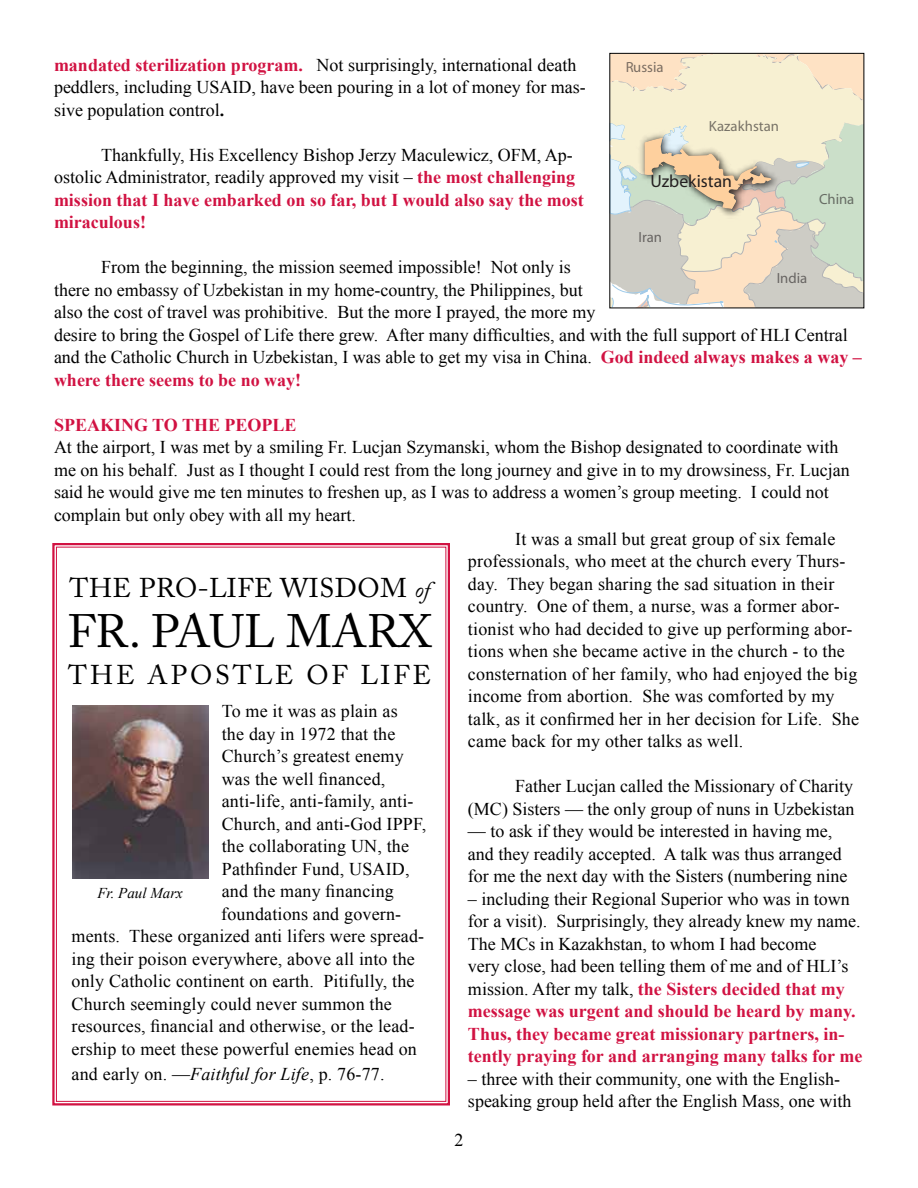
<style>
.page{position:relative;width:918px;height:1188px;background:#fff}
.page>*{position:absolute;margin:0;border:0;box-sizing:border-box;transform-origin:0 0}
.t1{font:46.5px "Adobe Caslon";color:#000}
.t2{font:27px "Adobe Caslon";letter-spacing:.02em;color:#000}
.t3{font:27px "Adobe Caslon";letter-spacing:.11em;color:#000}
.t4{font:18px/22.5px "Times New Roman";color:#000}
.t5{font:700 18px "Times New Roman";color:#d11242}
.t6{font:17.7px "Myriad";color:#231f20}
.t7{font:italic 15px "Times New Roman";color:#000}
.t8{font:14.7px "Myriad";color:#231f20}
.s1{font-weight:700;color:#d11242}
.s2{font-weight:700}
.s3{font-style:italic;font-size:22.5px}
.s4{font-style:italic}
</style>
<div class="page">
<svg style="left:612px;top:55px;width:250px;height:251px"></svg>
<svg style="left:52px;top:543px;width:398px;height:563px"></svg>
<p class="t4" style="left:54px;top:53px;width:533px"><span class="s1">mandated sterilization program.</span> Not surprisingly, international death peddlers, including USAID, have been pouring in a lot of money for mas&shy;sive population control<span class="s2">.</span></p>
<p class="t4" style="left:54px;top:143px;width:531px;text-indent:47px">Thankfully, His Excellency Bishop Jerzy Maculewicz, OFM, Ap&shy;ostolic Administrator, readily approved my visit – <span class="s1">the most challenging mission that I have embarked on so far, but I would also say the most miraculous!</span></p>
<p class="t4" style="left:54px;top:256px;width:809px;text-indent:47px">From the beginning, the mission seemed impossible! Not only is<br>there no embassy of Uzbekistan in my home-country, the Philippines, but<br>also the cost of travel was prohibitive. But the more I prayed, the more my<br>desire to bring the Gospel of Life there grew. After many difficulties, and with the full support of HLI Central and the Catholic Church in Uzbekistan, I was able to get my visa in China. <span class="s1">God indeed always makes a way – where there seems to be no way!</span></p>
<p class="t5" style="left:54px;top:415px;width:23px">Speaki</p>
<p class="t5" style="left:121px;top:415px;width:75px">ng to the</p>
<p class="t5" style="left:225px;top:415px;width:50px">People</p>
<p class="t4" style="left:54px;top:436px;width:797px">At the airport, I was met by a smiling Fr. Lucjan Szymanski, whom the Bishop designated to coordinate with me on his behalf. Just as I thought I could rest from the long journey and give in to my drowsiness, Fr. Lucjan said he would give me ten minutes to freshen up, as I was to address a women’s group meeting. I could not complain but only obey with all my heart.</p>
<p class="t8" style="left:625px;top:60px;width:40px">Russia</p>
<p class="t8" style="left:709px;top:118px;width:72px">Kazakhstan</p>
<p class="t6" style="left:650px;top:172px;width:83px">Uzbekistan</p>
<p class="t8" style="left:819px;top:191px;width:37px">China</p>
<p class="t8" style="left:639px;top:230px;width:25px">Iran</p>
<p class="t8" style="left:777px;top:271px;width:32px">India</p>
<h2 class="t2" style="left:70px;top:572px;width:362px">THE PRO-LIFE WISDOM <span class="s3">of</span></h2>
<h1 class="t1" style="left:68px;top:604px;width:365px">FR. PAUL MARX</h1>
<h2 class="t3" style="left:68px;top:659px;width:364px">THE APOSTLE OF LIFE</h2>
<p class="t4" style="left:222px;top:700px;width:177px">To me it was as plain as</p>
<p class="t4" style="left:222px;top:722px;width:175px">the day in 1972 that the</p>
<p class="t4" style="left:222px;top:745px;width:183px">Church’s greatest enemy</p>
<p class="t4" style="left:222px;top:767px;width:165px">was the well financed,</p>
<p class="t4" style="left:222px;top:790px;width:193px">anti-life, anti-family, anti-</p>
<p class="t4" style="left:222px;top:812px;width:206px">Church, and anti-God IPPF,</p>
<p class="t4" style="left:222px;top:835px;width:189px">the collaborating UN, the</p>
<p class="t4" style="left:222px;top:857px;width:189px">Pathfinder Fund, USAID,</p>
<p class="t4" style="left:222px;top:880px;width:174px">and the many financing</p>
<p class="t4" style="left:221px;top:902px;width:181px">foundations and govern-</p>
<p class="t4" style="left:72px;top:925px;width:354px">ments. These organized anti lifers were spread-</p>
<p class="t4" style="left:72px;top:947px;width:345px">ing their poison everywhere, above all into the</p>
<p class="t4" style="left:72px;top:970px;width:344px">only Catholic continent on earth. Pitifully, the</p>
<p class="t4" style="left:72px;top:992px;width:322px">Church seemingly could never summon the</p>
<p class="t4" style="left:72px;top:1015px;width:345px">resources, financial and otherwise, or the lead-</p>
<p class="t4" style="left:72px;top:1037px;width:347px">ership to meet these powerful enemies head on</p>
<p class="t4" style="left:72px;top:1063px;width:315px">and early on. —<span class="s4">Faithful for Life</span>, p. 76-77.</p>
<p class="t7" style="left:97px;top:884px;width:87px">Fr. Paul Marx</p>
<p class="t4" style="left:468px;top:527px;width:393px;text-indent:47px">It was a small but great group of six female professionals, who meet at the church every Thurs&shy;day. They began sharing the sad situation in their country. One of them, a nurse, was a former abor&shy;tionist who had decided to give up performing abor&shy;tions when she became active in the church - to the consternation of her family, who had enjoyed the big income from abortion. She was comforted by my talk, as it confirmed her in her decision for Life. She came back for my other talks as well.</p>
<p class="t4" style="left:468px;top:775px;width:388px;text-align:right">Father Lucjan called the Missionary of Charity<br>(MC) Sisters — the only group of nuns in Uzbekistan</p>
<p class="t4" style="left:468px;top:820px;width:381px">— to ask if they would be interested in having me, and they readily accepted. A talk was thus arranged for me the next day with the Sisters (numbering nine</p>
<p class="t4" style="left:468px;top:887px;width:396px">– including their Regional Superior who was in town for a visit). Surprisingly, they already knew my name.<br>The MCs in Kazakhstan, to whom I had become<br>very close, had been telling them of me and of HLI’s mission. After my talk, <span class="s1">the Sisters decided that my message was urgent and should be heard by many.<br>Thus, they became great missionary partners, in&shy;tently praying for and arranging many talks for me</span></p>
<p class="t4" style="left:468px;top:1067px;width:385px">– three with their community, one with the English&shy;speaking group held after the English Mass, one with</p>
<p class="t4" style="left:454px;top:1129px;width:10px">2</p>
</div>
